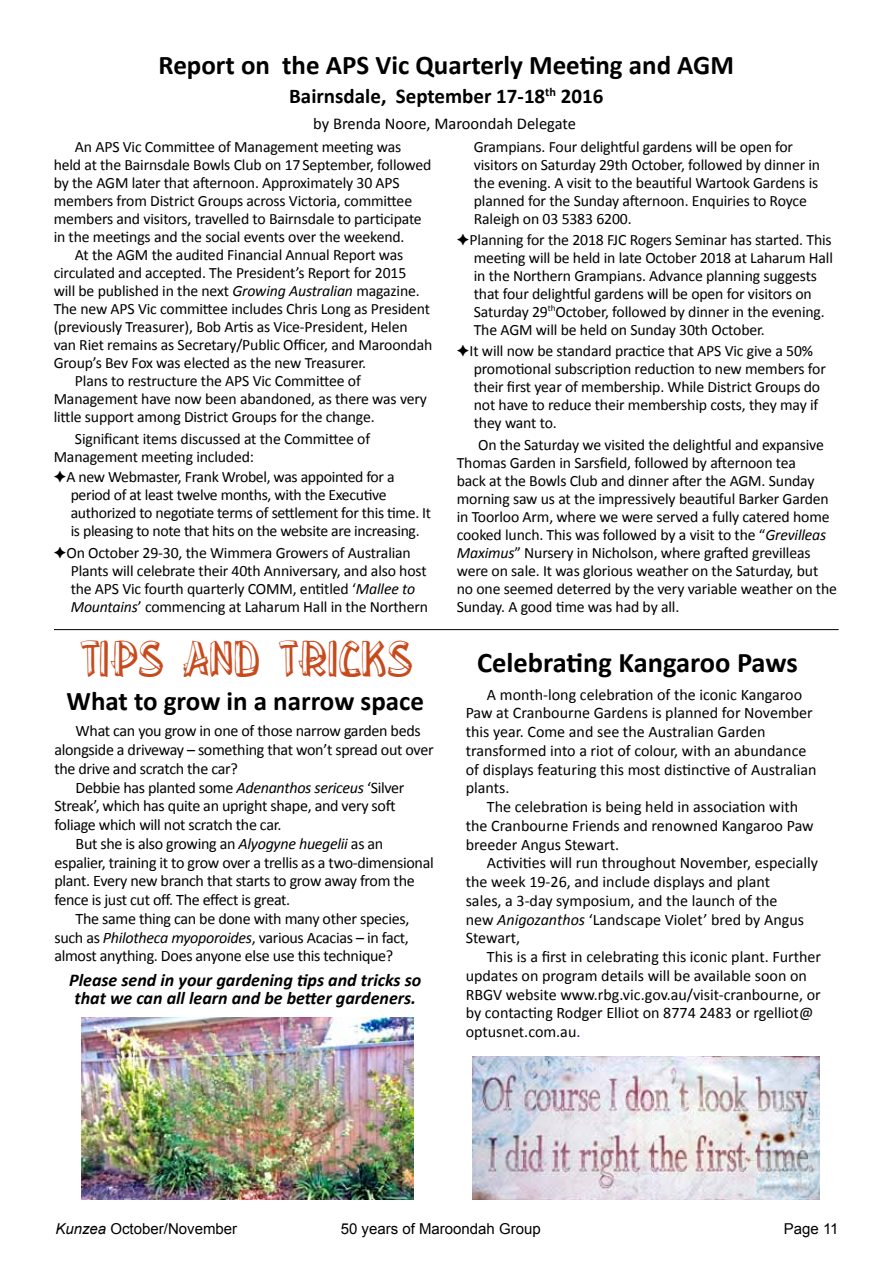
<style>
.page{position:relative;width:893px;height:1263px;background:#fff}
.page>*{position:absolute;margin:0;border:0;box-sizing:border-box;transform-origin:0 0}
.t1{font:36px "Treehouse";color:#c74a1d}
.t2{font:700 28.5px "Calibri";color:#000}
.t3{font:700 27px "Calibri";color:#000}
.t4{font:700 21px "Calibri";color:#000}
.t5{font:italic 700 18px/18.8px "Calibri";color:#000}
.t6{font:16.5px "Calibri";color:#000}
.t7{font:16.05px/18.8px "Calibri";letter-spacing:-.01em;color:#000}
.t8{font:15.75px/18px "Calibri";letter-spacing:-.01em;color:#000}
.t9{font:15px "Arial";color:#000}
.s1{font-style:italic}
.s2{color:#00f}
</style>
<div class="page">
<hr style="left:54px;top:629px;width:785px;height:1px;background:#000">
<img style="left:472px;top:1057px;width:348px;height:142px">
<img style="left:81px;top:1017px;width:332px;height:182px">
<h3 class="t3" style="left:159px;top:48px;width:577px">Report on the APS Vic Quarterly Meeting and AGM</h3>
<h3 class="t4" style="left:289px;top:82px;width:316px">Bairnsdale, September 17-18<sup>th</sup> 2016</h3>
<p class="t6" style="left:313px;top:113px;width:264px">by Brenda Noore, Maroondah Delegate</p>
<p class="t8" style="left:474px;top:137px;width:348px">Grampians. Four delightful gardens will be open for visitors on Saturday 29th October, followed by dinner in the evening. A visit to the beautiful Wartook Gardens is planned for the Sunday afternoon. Enquiries to Royce Raleigh on 03 5383 6200.</p>
<p class="t8" style="left:474px;top:230px;width:361px;text-indent:-17px">✦Planning for the 2018 FJC Rogers Seminar has started. This meeting will be held in late October 2018 at Laharum Hall in the Northern Grampians. Advance planning suggests that four delightful gardens will be open for visitors on Saturday 29<sup>th</sup>October, followed by dinner in the evening.<br>The AGM will be held on Sunday 30th October.</p>
<p class="t8" style="left:474px;top:341px;width:354px;text-indent:-17px">✦It will now be standard practice that APS Vic give a 50% promotional subscription reduction to new members for their first year of membership. While District Groups do not have to reduce their membership costs, they may if they want to.</p>
<p class="t8" style="left:457px;top:436px;width:382px;text-indent:21px">On the Saturday we visited the delightful and expansive Thomas Garden in Sarsfield, followed by afternoon tea<br>back at the Bowls Club and dinner after the AGM. Sunday morning saw us at the impressively beautiful Barker Garden in Toorloo Arm, where we were served a fully catered home cooked lunch. This was followed by a visit to the “<span class="s1">Grevilleas Maximus</span>” Nursery in Nicholson, where grafted grevilleas were on sale. It was glorious weather on the Saturday, but no one seemed deterred by the very variable weather on the Sunday. A good time was had by all.</p>
<p class="t8" style="left:75px;top:137px;width:328px">An APS Vic Committee of Management meeting was</p>
<p class="t8" style="left:54px;top:155px;width:379px">held at the Bairnsdale Bowls Club on 17September, followed</p>
<p class="t8" style="left:54px;top:173px;width:348px">by the AGM later that afternoon. Approximately 30 APS</p>
<p class="t8" style="left:54px;top:191px;width:360px">members from District Groups across Victoria, committee</p>
<p class="t8" style="left:54px;top:209px;width:370px">members and visitors, travelled to Bairnsdale to participate</p>
<p class="t8" style="left:54px;top:227px;width:352px">in the meetings and the social events over the weekend.</p>
<p class="t8" style="left:75px;top:245px;width:330px">At the AGM the audited Financial Annual Report was</p>
<p class="t8" style="left:54px;top:263px;width:354px">circulated and accepted. The President’s Report for 2015</p>
<p class="t8" style="left:54px;top:281px;width:368px">will be published in the next <span class="s1">Growing Australian</span> magazine.</p>
<p class="t8" style="left:54px;top:299px;width:378px">The new APS Vic committee includes Chris Long as President</p>
<p class="t8" style="left:54px;top:317px;width:355px">(previously Treasurer), Bob Artis as Vice-President, Helen</p>
<p class="t8" style="left:54px;top:335px;width:380px">van Riet remains as Secretary/Public Officer, and Maroondah</p>
<p class="t8" style="left:54px;top:353px;width:314px">Group’s Bev Fox was elected as the new Treasurer.</p>
<p class="t8" style="left:75px;top:371px;width:287px">Plans to restructure the APS Vic Committee of</p>
<p class="t8" style="left:54px;top:389px;width:375px">Management have now been abandoned, as there was very</p>
<p class="t8" style="left:54px;top:407px;width:322px">little support among District Groups for the change.</p>
<p class="t8" style="left:54px;top:430px;width:318px;text-indent:21px">Significant items discussed at the Committee of<br>Management meeting included:</p>
<p class="t8" style="left:71px;top:468px;width:362px;text-indent:-17px">✦A new Webmaster, Frank Wrobel, was appointed for a period of at least twelve months, with the Executive authorized to negotiate terms of settlement for this time. It is pleasing to note that hits on the website are increasing.</p>
<p class="t8" style="left:71px;top:544px;width:359px;text-indent:-17px">✦On October 29-30, the Wimmera Growers of Australian Plants will celebrate their 40th Anniversary, and also host the APS Vic fourth quarterly COMM, entitled ‘<span class="s1">Mallee to Mountains</span>’ commencing at Laharum Hall in the Northern</p>
<h1 class="t1" style="left:80px;top:640px;width:335px">TIPS AND TRICKS</h1>
<h2 class="t2" style="left:477px;top:644px;width:322px">Celebrating Kangaroo Paws</h2>
<h3 class="t3" style="left:67px;top:684px;width:359px">What to grow in a narrow space</h3>
<p class="t7" style="left:466px;top:685px;width:352px;text-indent:21px">A month-long celebration of the iconic Kangaroo Paw at Cranbourne Gardens is planned for November this year. Come and see the Australian Garden transformed into a riot of colour, with an abundance of displays featuring this most distinctive of Australian plants.</p>
<p class="t7" style="left:466px;top:797px;width:349px;text-indent:21px">The celebration is being held in association with the Cranbourne Friends and renowned Kangaroo Paw breeder Angus Stewart.</p>
<p class="t7" style="left:466px;top:854px;width:354px;text-indent:21px">Activities will run throughout November, especially the week 19-26, and include displays and plant<br>sales, a 3-day symposium, and the launch of the<br>new <span class="s1">Anigozanthos</span> ‘Landscape Violet’ bred by Angus Stewart,</p>
<p class="t7" style="left:466px;top:947px;width:357px;text-indent:21px">This is a first in celebrating this iconic plant. Further updates on program details will be available soon on RBGV website www.rbg.vic.gov.au/visit-cranbourne, or by contacting Rodger Elliot on 8774 2483 or rgelliot@ optusnet.com.au<span class="s2">.</span></p>
<p class="t7" style="left:76px;top:722px;width:347px">What can you grow in one of those narrow garden beds</p>
<p class="t7" style="left:54px;top:740px;width:381px">alongside a driveway – something that won’t spread out over</p>
<p class="t7" style="left:54px;top:759px;width:185px">the drive and scratch the car?</p>
<p class="t7" style="left:76px;top:778px;width:330px">Debbie has planted some <span class="s1">Adenanthos sericeus</span> ‘Silver</p>
<p class="t7" style="left:54px;top:797px;width:343px">Streak’, which has quite an upright shape, and very soft</p>
<p class="t7" style="left:54px;top:815px;width:229px">foliage which will not scratch the car.</p>
<p class="t7" style="left:76px;top:834px;width:309px">But she is also growing an <span class="s1">Alyogyne huegelii</span> as an</p>
<p class="t7" style="left:54px;top:853px;width:381px">espalier, training it to grow over a trellis as a two-dimensional</p>
<p class="t7" style="left:54px;top:872px;width:362px">plant. Every new branch that starts to grow away from the</p>
<p class="t7" style="left:54px;top:890px;width:237px">fence is just cut off. The effect is great.</p>
<p class="t7" style="left:76px;top:909px;width:335px">The same thing can be done with many other species,</p>
<p class="t7" style="left:54px;top:928px;width:356px">such as <span class="s1">Philotheca myoporoides</span>, various Acacias – in fact,</p>
<p class="t7" style="left:54px;top:947px;width:340px">almost anything. Does anyone else use this technique?</p>
<p class="t5" style="left:69px;top:970px;width:354px">Please send in your gardening tips and tricks so that we can all learn and be better gardeners.</p>
<p class="t9" style="left:55px;top:1221px;width:183px"><span class="s1">Kunzea</span> October/November</p>
<p class="t9" style="left:341px;top:1221px;width:202px">50 years of Maroondah Group</p>
<p class="t9" style="left:784px;top:1221px;width:56px">Page 11</p>
</div>
